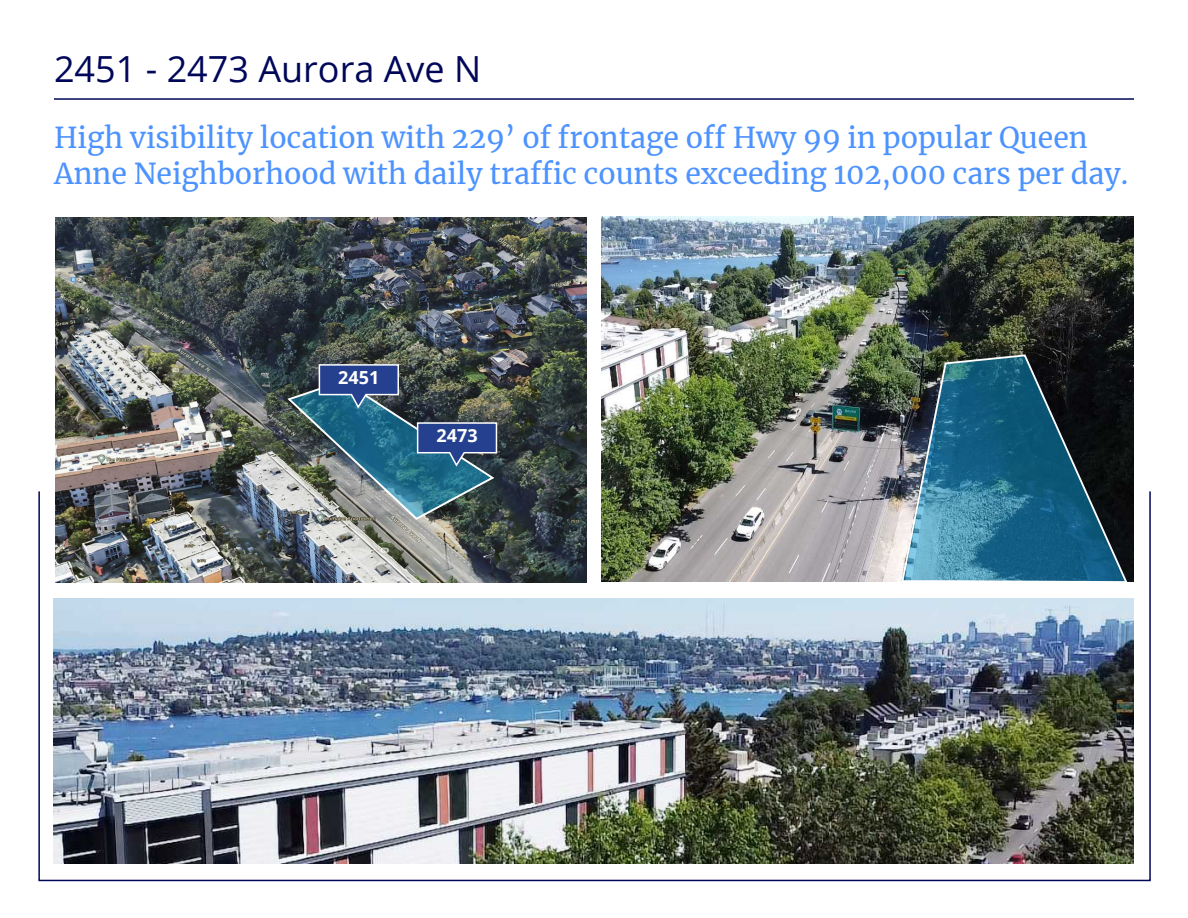
<style>
.page{position:relative;width:1188px;height:918px;background:#fff}
.page>*{position:absolute;margin:0;border:0;box-sizing:border-box;transform-origin:0 0}
.t1{font:36px "Open Sans";color:#000759}
.t2{font:28.5px/36.2px "Merriweather";color:#4d93ff}
.t3{font:700 18px "Open Sans";color:#fff}
</style>
<div class="page">
<hr style="left:54px;top:98px;width:1080px;height:2px;background:#000759">
<img style="left:602px;top:216px;width:531px;height:366px">
<svg style="left:900px;top:353px;width:229px;height:229px"></svg>
<img style="left:54px;top:599px;width:1079px;height:264px">
<img style="left:55px;top:218px;width:532px;height:364px">
<img style="left:286px;top:363px;width:212px;height:158px">
<p class="t1" style="left:54px;top:44px;width:429px">2451 - 2473 Aurora Ave N</p>
<p class="t2" style="left:54px;top:119px;width:1076px">High visibility location with 229’ of frontage off Hwy 99 in popular Queen<br>Anne Neighborhood with daily traffic counts exceeding 102,000 cars per day.</p>
<p class="t3" style="left:338px;top:365px;width:43px">2451</p>
<p class="t3" style="left:437px;top:423px;width:43px">2473</p>
</div>
